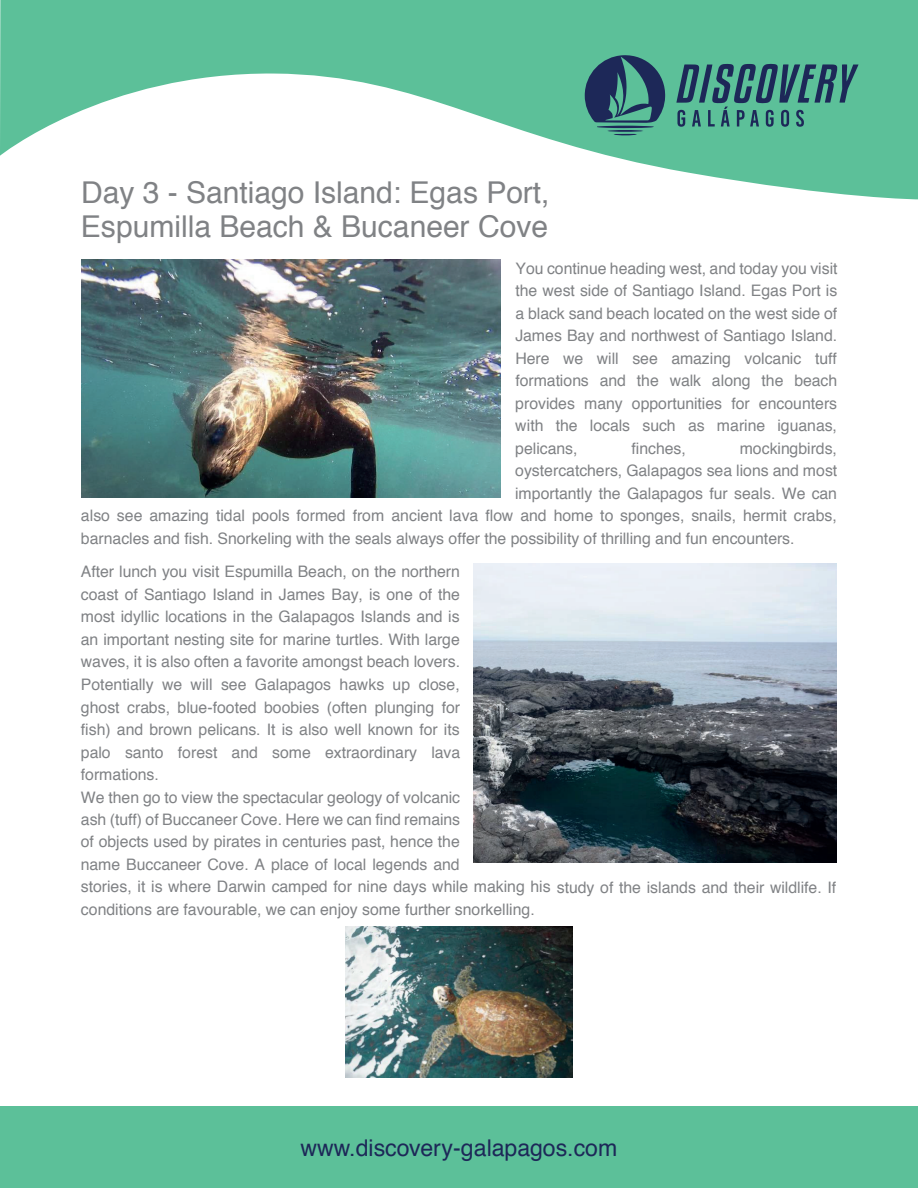
<style>
.page{position:relative;width:918px;height:1188px;background:#fff}
.page>*{position:absolute;margin:0;border:0;box-sizing:border-box;transform-origin:0 0}
.t1{font:30px/34.3px "Helvetica";color:#808285}
.t2{font:23.1px "Helvetica";color:#1d2858}
.t3{font:15.9px/22.5px "Helvetica";color:#808285;text-align:justify}
</style>
<div class="page">
<img style="left:346px;top:927px;width:226px;height:150px">
<img style="left:474px;top:564px;width:363px;height:299px">
<img style="left:81px;top:260px;width:420px;height:238px">
<div style="left:0;top:1106px;width:918px;height:82px;background:#5cc099"></div>
<svg style="left:0;top:0;width:918px;height:199px;fill:#5cc099"></svg>
<svg style="left:585px;top:54px;width:81px;height:82px;background:#3c7378"></svg>
<svg style="left:676px;top:64px;width:183px;height:63px;background:#458a82"></svg>
<h1 class="t1" style="left:81px;top:176px;width:470px">Day 3 - Santiago Island: Egas Port,<br>Espumilla Beach &amp; Bucaneer Cove</h1>
<p class="t3" style="left:515px;top:257px;width:324px">You continue heading west, and today you visit the west side of Santiago Island. Egas Port is a black sand beach located on the west side of James Bay and northwest of Santiago Island.<br>Here we will see amazing volcanic tuff formations and the walk along the beach provides many opportunities for encounters with the locals such as marine iguanas, pelicans,</p>
<p class="t3" style="left:632px;top:437px;width:56px">finches,</p>
<p class="t3" style="left:740px;top:437px;width:99px">mockingbirds,</p>
<p class="t3" style="left:515px;top:460px;width:323px">oystercatchers, Galapagos sea lions and most</p>
<p class="t3" style="left:515px;top:482px;width:323px">importantly the Galapagos fur seals. We can</p>
<p class="t3" style="left:81px;top:505px;width:757px">also see amazing tidal pools formed from ancient lava flow and home to sponges, snails, hermit crabs,</p>
<p class="t3" style="left:81px;top:527px;width:715px">barnacles and fish. Snorkeling with the seals always offer the possibility of thrilling and fun encounters.</p>
<p class="t3" style="left:81px;top:561px;width:757px;text-align:left">After lunch you visit Espumilla Beach, on the northern<br>coast of Santiago Island in James Bay, is one of the<br>most idyllic locations in the Galapagos Islands and is<br>an important nesting site for marine turtles. With large<br>waves, it is also often a favorite amongst beach lovers.<br>Potentially we will see Galapagos hawks up close,<br>ghost crabs, blue-footed boobies (often plunging for<br>fish) and brown pelicans. It is also well known for its<br>palo santo forest and some extraordinary lava<br>formations.<br>We then go to view the spectacular geology of volcanic<br>ash (tuff) of Buccaneer Cove. Here we can find remains<br>of objects used by pirates in centuries past, hence the<br>name Buccaneer Cove. A place of local legends and<br>stories, it is where Darwin camped for nine days while making his study of the islands and their wildlife. If conditions are favourable, we can enjoy some further snorkelling.</p>
<h2 class="t2" style="left:301px;top:1130px;width:318px">www.discovery-galapagos.com</h2>
</div>
